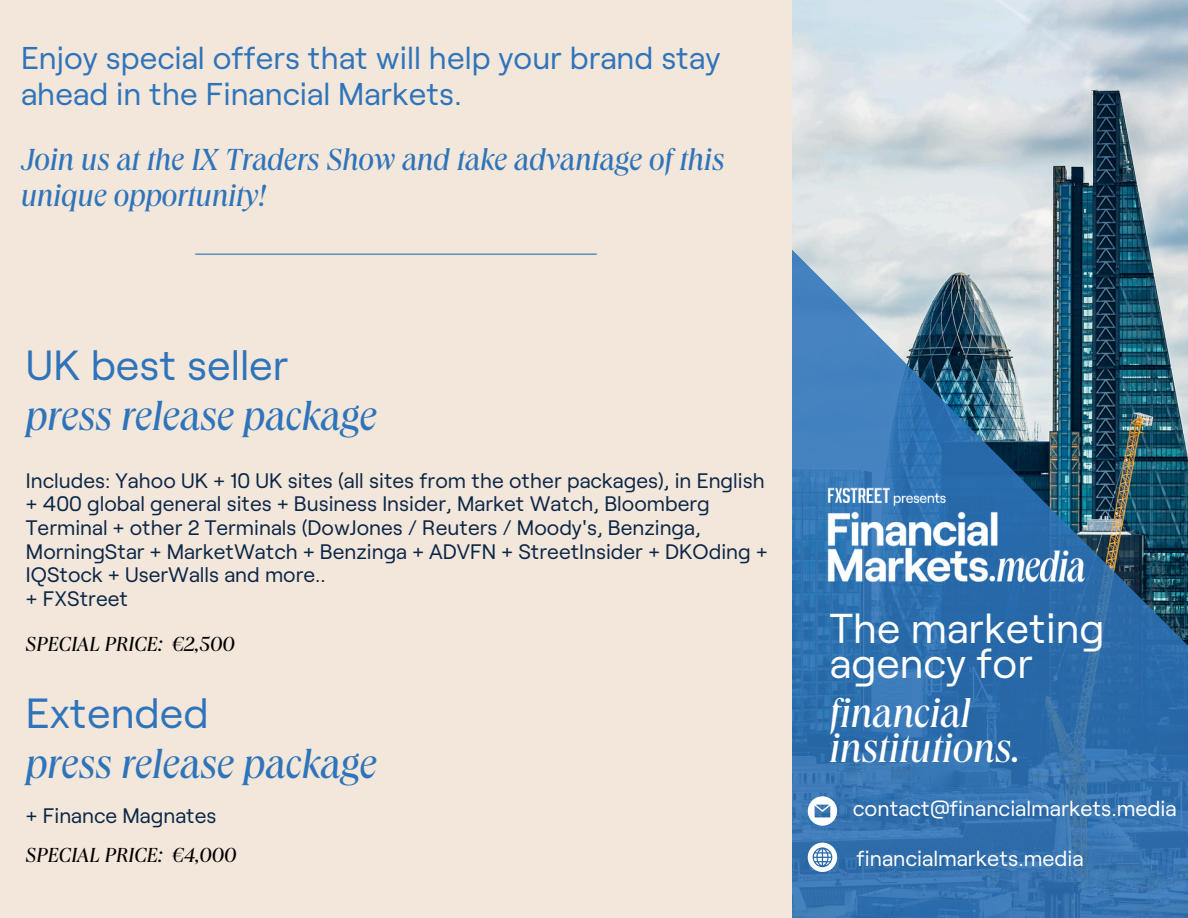
<style>
.page{position:relative;width:1188px;height:918px;background:#f3e6da}
.page>*{position:absolute;margin:0;border:0;box-sizing:border-box;transform-origin:0 0}
.t1{font:italic 42.15px/50.2px "Queens";color:#2e74ba}
.t2{font:italic 41.7px/34.8px "Queens";color:#fff}
.t3{font:41.7px/34.8px "Roobert";color:#fff}
.t4{font:31.5px/36px "Roobert";color:#2e74ba}
.t5{font:italic 31.5px/36px "Queens";color:#2e74ba}
.t6{font:21.6px "Roobert";color:#fff}
.t7{font:21px/23.7px "Roobert";color:#0a2647}
.t8{font:italic 21px "Queens";color:#000}
.s1{font-family:"Roobert";font-style:normal}
</style>
<div class="page">
<img style="left:792px;top:0;width:396px;height:226px">
<svg style="left:792px;top:226px;width:396px;height:692px;background:#4579a5"></svg>
<svg style="left:808px;top:796px;width:29px;height:30px"></svg>
<img style="left:813px;top:476px;width:283px;height:120px">
<svg style="left:808px;top:843px;width:29px;height:29px"></svg>
<hr style="left:195px;top:254px;width:402px;height:1px;background:#2e74ba">
<h2 class="t4" style="left:21px;top:38px;width:701px">Enjoy special offers that will help your brand stay ahead in the Financial Markets.</h2>
<p class="t5" style="left:21px;top:146px;width:705px">Join us at the IX Traders Show and take advantage of this unique opportunity!</p>
<p class="t1" style="left:26px;top:346px;width:353px"><span class="s1">UK best seller </span>press release package</p>
<p class="t7" style="left:26px;top:468px;width:743px">Includes: Yahoo UK + 10 UK sites (all sites from the other packages), in English + 400 global general sites + Business Insider, Market Watch, Bloomberg Terminal + other 2 Terminals (DowJones / Reuters / Moody's, Benzinga, MorningStar + MarketWatch + Benzinga + ADVFN + StreetInsider + DKOding + IQStock + UserWalls and more..</p>
<p class="t7" style="left:26px;top:586px;width:104px">+ FXStreet</p>
<h1 class="t8" style="left:26px;top:637px;width:211px">SPECIAL PRICE: €2,500</h1>
<h1 class="t3" style="left:830px;top:609px;width:276px">The marketing agency for</h1>
<p class="t1" style="left:26px;top:694px;width:353px"><span class="s1">Extended<br></span>press release package</p>
<p class="t7" style="left:26px;top:803px;width:192px">+ Finance Magnates</p>
<h3 class="t8" style="left:26px;top:847px;width:212px">SPECIAL PRICE: €4,000</h3>
<h1 class="t6" style="left:857px;top:844px;width:229px">financialmarkets.media</h1>
<p class="t2" style="left:830px;top:702px;width:192px">financial institutions.</p>
<h1 class="t6" style="left:853px;top:794px;width:325px">contact@financialmarkets.media</h1>
</div>
